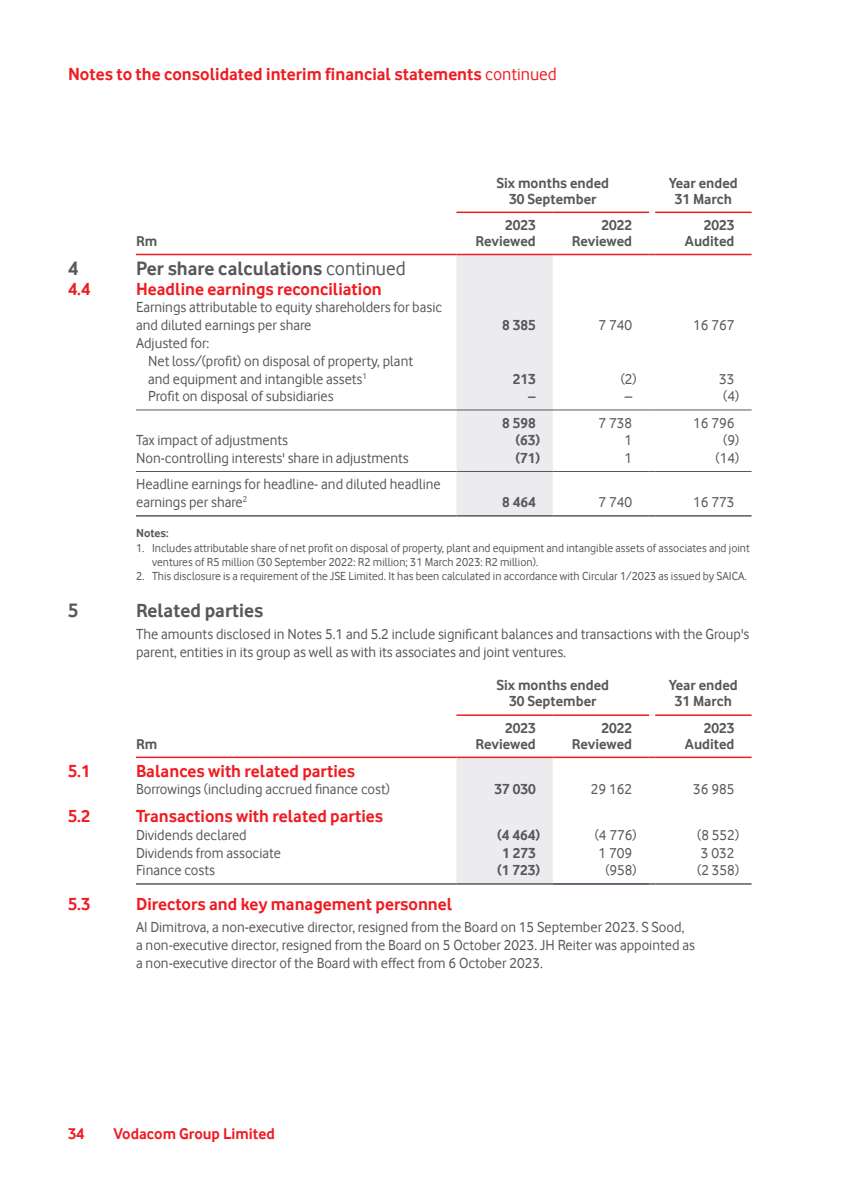
<style>
.page{position:relative;width:842px;height:1191px;background:#fff}
.page>*{position:absolute;margin:0;border:0;box-sizing:border-box;transform-origin:0 0}
.t1{font:700 20px "Vodafone Rg";color:#57585a}
.t2{font:700 18px "Vodafone Rg";color:#ee1d23}
.t3{font:700 16px "Vodafone Rg";color:#ee1d23}
.t4{font:15px/18px "Vodafone Rg";color:#57585a}
.t5{font:700 15px/16px "Vodafone Rg";color:#57585a;text-align:right}
.t6{font:12px/14.4px "Vodafone Rg";color:#57585a}
.t7{font:700 12px "Vodafone Rg";color:#57585a}
.s1{font-weight:400}
</style>
<div class="page">
<div style="left:456px;top:255px;width:97px;height:260px;background:#ececee"></div>
<hr style="left:136px;top:254px;width:320px;height:1px;background:#ee1d23">
<hr style="left:456px;top:254px;width:97px;height:1px;background:#ee1d23">
<hr style="left:553px;top:254px;width:96px;height:1px;background:#ee1d23">
<hr style="left:655px;top:254px;width:97px;height:1px;background:#ee1d23">
<hr style="left:456px;top:409px;width:97px;height:1px;background:#57585a">
<hr style="left:553px;top:409px;width:96px;height:1px;background:#57585a">
<hr style="left:655px;top:409px;width:97px;height:1px;background:#57585a">
<hr style="left:136px;top:471px;width:320px;height:1px;background:#57585a">
<hr style="left:456px;top:471px;width:97px;height:1px;background:#57585a">
<hr style="left:553px;top:471px;width:96px;height:1px;background:#57585a">
<hr style="left:655px;top:471px;width:97px;height:1px;background:#57585a">
<hr style="left:136px;top:515px;width:320px;height:1px;background:#57585a">
<hr style="left:456px;top:515px;width:97px;height:1px;background:#57585a">
<hr style="left:553px;top:515px;width:96px;height:1px;background:#57585a">
<hr style="left:655px;top:515px;width:97px;height:1px;background:#57585a">
<hr style="left:456px;top:211px;width:97px;height:2px;background:#ee1d23">
<hr style="left:553px;top:211px;width:96px;height:2px;background:#ee1d23">
<hr style="left:655px;top:211px;width:97px;height:2px;background:#ee1d23">
<hr style="left:136px;top:409px;width:320px;height:1px;background:#57585a">
<div style="left:456px;top:758px;width:97px;height:125px;background:#ececee"></div>
<hr style="left:136px;top:756px;width:320px;height:2px;background:#ee1d23">
<hr style="left:456px;top:756px;width:97px;height:2px;background:#ee1d23">
<hr style="left:553px;top:756px;width:96px;height:2px;background:#ee1d23">
<svg style="left:649px;top:756px;width:6px;height:2px"></svg>
<hr style="left:655px;top:756px;width:97px;height:2px;background:#ee1d23">
<hr style="left:456px;top:883px;width:97px;height:1px;background:#57585a">
<hr style="left:655px;top:883px;width:97px;height:1px;background:#57585a">
<hr style="left:553px;top:883px;width:96px;height:1px;background:#2f3c4a">
<hr style="left:456px;top:714px;width:97px;height:2px;background:#ee1d23">
<hr style="left:553px;top:714px;width:96px;height:2px;background:#ee1d23">
<hr style="left:655px;top:714px;width:97px;height:2px;background:#ee1d23">
<hr style="left:136px;top:883px;width:320px;height:1px;background:#57585a">
<p class="t2" style="left:68px;top:64px;width:490px">Notes to the consolidated interim financial statements <span class="s1">continued</span></p>
<p class="t5" style="left:136px;top:232px;width:23px">Rm</p>
<h1 class="t1" style="left:68px;top:257px;width:12px">4</h1>
<h1 class="t1" style="left:136px;top:257px;width:271px">Per share calculations <span class="s1">continued</span></h1>
<p class="t2" style="left:68px;top:278px;width:24px">4.4</p>
<p class="t2" style="left:136px;top:278px;width:247px">Headline earnings reconciliation</p>
<p class="t4" style="left:136px;top:298px;width:308px">Earnings attributable to equity shareholders for basic and diluted earnings per share</p>
<p class="t4" style="left:148px;top:334px;width:266px;text-indent:-12px">Adjusted for:<br>Net loss/(profit) on disposal of property, plant and equipment and intangible assets<sup>1</sup></p>
<p class="t5" style="left:496px;top:174px;width:114px;text-align:center">Six months ended<br>30 September</p>
<p class="t5" style="left:669px;top:174px;width:70px;text-align:center">Year ended<br>31 March</p>
<p class="t5" style="left:475px;top:216px;width:62px">2023<br>Reviewed</p>
<p class="t5" style="left:572px;top:216px;width:62px">2022<br>Reviewed</p>
<p class="t5" style="left:685px;top:216px;width:51px">2023<br>Audited</p>
<p class="t5" style="left:502px;top:317px;width:35px">8 385</p>
<p class="t4" style="left:598px;top:316px;width:35px">7 740</p>
<p class="t4" style="left:693px;top:316px;width:43px">16 767</p>
<p class="t5" style="left:513px;top:370px;width:25px">213</p>
<p class="t4" style="left:621px;top:369px;width:17px">(2)</p>
<p class="t4" style="left:719px;top:369px;width:17px">33</p>
<p class="t4" style="left:148px;top:387px;width:187px">Profit on disposal of subsidiaries</p>
<p class="t5" style="left:528px;top:388px;width:9px">–</p>
<p class="t4" style="left:625px;top:387px;width:9px">–</p>
<p class="t4" style="left:723px;top:387px;width:17px">(4)</p>
<p class="t5" style="left:502px;top:414px;width:35px">8 598</p>
<p class="t4" style="left:599px;top:413px;width:35px">7 738</p>
<p class="t4" style="left:693px;top:413px;width:43px">16 796</p>
<p class="t4" style="left:136px;top:431px;width:153px">Tax impact of adjustments</p>
<p class="t5" style="left:515px;top:432px;width:26px">(63)</p>
<p class="t4" style="left:624px;top:431px;width:9px">1</p>
<p class="t4" style="left:723px;top:431px;width:17px">(9)</p>
<p class="t4" style="left:136px;top:448px;width:274px">Non-controlling interests' share in adjustments</p>
<p class="t5" style="left:515px;top:449px;width:26px">(71)</p>
<p class="t4" style="left:624px;top:448px;width:9px">1</p>
<p class="t4" style="left:715px;top:448px;width:25px">(14)</p>
<p class="t4" style="left:136px;top:475px;width:306px">Headline earnings for headline- and diluted headline earnings per share<sup>2</sup></p>
<p class="t5" style="left:502px;top:494px;width:35px">8 464</p>
<p class="t4" style="left:598px;top:493px;width:35px">7 740</p>
<p class="t4" style="left:693px;top:493px;width:43px">16 773</p>
<p class="t7" style="left:136px;top:526px;width:34px">Notes:</p>
<p class="t6" style="left:152px;top:540px;width:599px;text-indent:-16px">1. Includes attributable share of net profit on disposal of property, plant and equipment and intangible assets of associates and joint ventures of R5 million (30 September 2022: R2 million; 31 March 2023: R2 million).</p>
<p class="t6" style="left:136px;top:569px;width:612px">2. This disclosure is a requirement of the JSE Limited. It has been calculated in accordance with Circular 1/2023 as issued by SAICA.</p>
<h1 class="t1" style="left:68px;top:599px;width:12px">5</h1>
<h1 class="t1" style="left:136px;top:599px;width:129px">Related parties</h1>
<p class="t4" style="left:136px;top:625px;width:615px">The amounts disclosed in Notes 5.1 and 5.2 include significant balances and transactions with the Group's parent, entities in its group as well as with its associates and joint ventures.</p>
<p class="t5" style="left:496px;top:677px;width:114px;text-align:center">Six months ended<br>30 September</p>
<p class="t5" style="left:669px;top:677px;width:70px;text-align:center">Year ended<br>31 March</p>
<p class="t5" style="left:136px;top:735px;width:23px">Rm</p>
<p class="t5" style="left:475px;top:719px;width:62px">2023<br>Reviewed</p>
<p class="t5" style="left:572px;top:719px;width:62px">2022<br>Reviewed</p>
<p class="t5" style="left:685px;top:719px;width:51px">2023<br>Audited</p>
<p class="t2" style="left:68px;top:760px;width:24px">5.1</p>
<p class="t2" style="left:136px;top:760px;width:221px">Balances with related parties</p>
<p class="t4" style="left:136px;top:780px;width:255px">Borrowings (including accrued finance cost)</p>
<p class="t5" style="left:494px;top:781px;width:43px">37 030</p>
<p class="t4" style="left:591px;top:780px;width:43px">29 162</p>
<p class="t4" style="left:693px;top:780px;width:43px">36 985</p>
<p class="t2" style="left:68px;top:806px;width:24px">5.2</p>
<p class="t2" style="left:136px;top:806px;width:248px">Transactions with related parties</p>
<p class="t4" style="left:136px;top:826px;width:112px">Dividends declared</p>
<p class="t5" style="left:497px;top:827px;width:45px">(4 464)</p>
<p class="t4" style="left:595px;top:826px;width:43px">(4 776)</p>
<p class="t4" style="left:697px;top:826px;width:43px">(8 552)</p>
<p class="t4" style="left:136px;top:843px;width:147px">Dividends from associate</p>
<p class="t5" style="left:502px;top:844px;width:35px">1 273</p>
<p class="t4" style="left:598px;top:843px;width:35px">1 709</p>
<p class="t4" style="left:701px;top:843px;width:35px">3 032</p>
<p class="t4" style="left:136px;top:861px;width:80px">Finance costs</p>
<p class="t5" style="left:497px;top:862px;width:45px">(1 723)</p>
<p class="t4" style="left:605px;top:861px;width:33px">(958)</p>
<p class="t4" style="left:697px;top:861px;width:43px">(2 358)</p>
<p class="t2" style="left:68px;top:894px;width:24px">5.3</p>
<p class="t2" style="left:136px;top:894px;width:318px">Directors and key management personnel</p>
<p class="t4" style="left:136px;top:918px;width:560px">AI Dimitrova, a non-executive director, resigned from the Board on 15 September 2023. S Sood,<br>a non-executive director, resigned from the Board on 5 October 2023. JH Reiter was appointed as a non-executive director of the Board with effect from 6 October 2023.</p>
<p class="t3" style="left:68px;top:1124px;width:18px">34</p>
<p class="t3" style="left:113px;top:1124px;width:163px">Vodacom Group Limited</p>
</div>
